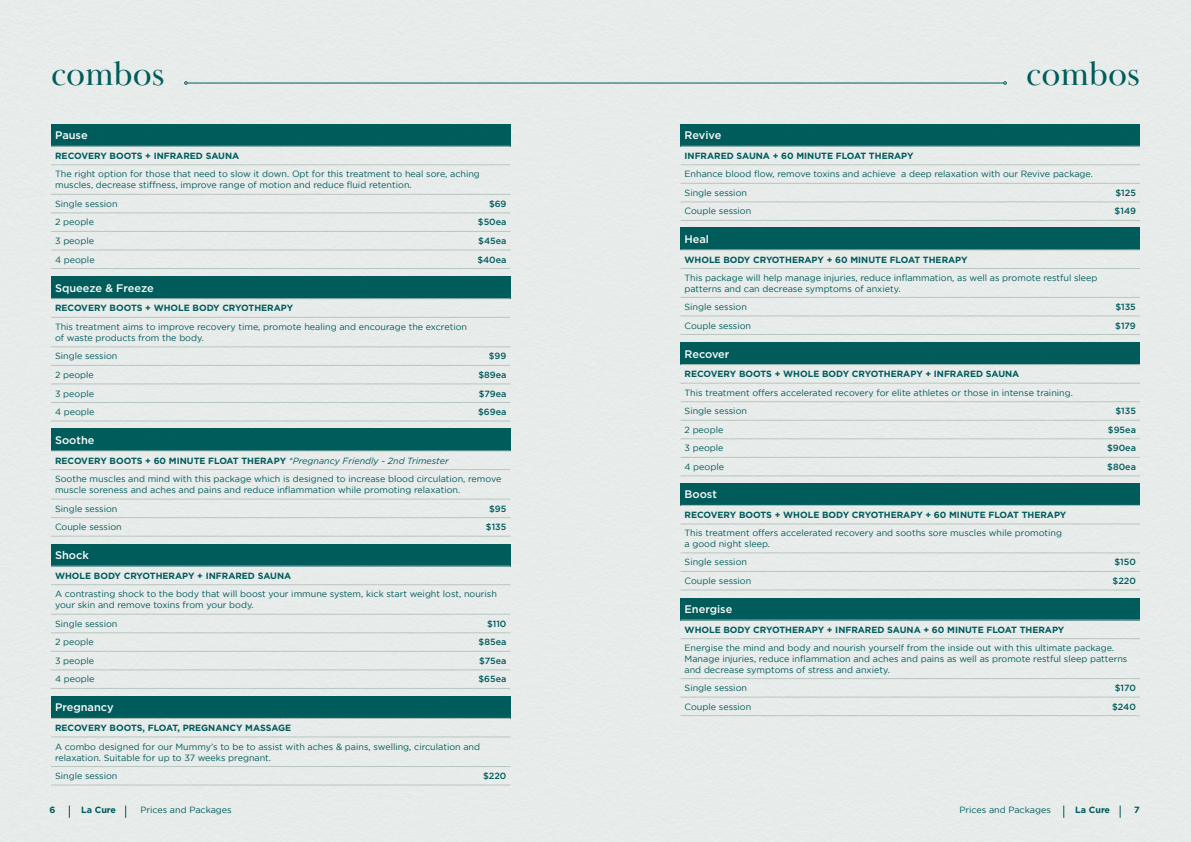
<style>
.page{position:relative;width:1191px;height:842px;background:#fff}
.page>*{position:absolute;margin:0;border:0;box-sizing:border-box;transform-origin:0 0}
.t1{font:35px "Baskerville Display PT";color:#005e5d}
.t2{font:500 11px "Gotham";color:#fff}
.t3{font:9px/11px "Gotham";color:#005e5d}
.t4{font:700 9px "Gotham";color:#005e5d}
.t5{font:500 9px "Gotham";color:#005e5d}
.s1{font-weight:700}
.s2{font-style:italic}
</style>
<div class="page">
<img style="left:0;top:0;width:1191px;height:842px">
<h1 class="t1" style="left:51px;top:52px;width:115px">combos</h1>
<h1 class="t1" style="left:1026px;top:52px;width:115px">combos</h1>
<p class="t2" style="left:55px;top:129px;width:34px">Pause</p>
<p class="t4" style="left:55px;top:150px;width:186px">RECOVERY BOOTS + INFRARED SAUNA</p>
<p class="t3" style="left:55px;top:169px;width:426px">The right option for those that need to slow it down. Opt for this treatment to heal sore, aching muscles, decrease stiffness, improve range of motion and reduce fluid retention.</p>
<p class="t3" style="left:55px;top:198px;width:64px">Single session</p>
<p class="t5" style="left:489px;top:199px;width:19px">$69</p>
<p class="t3" style="left:55px;top:217px;width:40px">2 people</p>
<p class="t5" style="left:478px;top:217px;width:30px">$50ea</p>
<p class="t3" style="left:55px;top:235px;width:41px">3 people</p>
<p class="t5" style="left:478px;top:236px;width:30px">$45ea</p>
<p class="t3" style="left:55px;top:254px;width:41px">4 people</p>
<p class="t5" style="left:477px;top:254px;width:31px">$40ea</p>
<p class="t2" style="left:55px;top:282px;width:100px">Squeeze &amp; Freeze</p>
<p class="t4" style="left:55px;top:303px;width:240px">RECOVERY BOOTS + WHOLE BODY CRYOTHERAPY</p>
<p class="t3" style="left:55px;top:321px;width:413px">This treatment aims to improve recovery time, promote healing and encourage the excretion of waste products from the body.</p>
<p class="t3" style="left:55px;top:351px;width:64px">Single session</p>
<p class="t5" style="left:489px;top:351px;width:19px">$99</p>
<p class="t3" style="left:55px;top:369px;width:40px">2 people</p>
<p class="t5" style="left:478px;top:370px;width:30px">$89ea</p>
<p class="t3" style="left:55px;top:388px;width:41px">3 people</p>
<p class="t5" style="left:479px;top:388px;width:29px">$79ea</p>
<p class="t3" style="left:55px;top:406px;width:41px">4 people</p>
<p class="t5" style="left:478px;top:407px;width:30px">$69ea</p>
<p class="t2" style="left:55px;top:434px;width:41px">Soothe</p>
<p class="t3" style="left:55px;top:451px;width:448px;line-height:18.5px"><span class="s1">RECOVERY BOOTS + 60 MINUTE FLOAT THERAPY</span> <span class="s2">*Pregnancy Friendly - 2nd Trimester<br></span>Soothe muscles and mind with this package which is designed to increase blood circulation, remove</p>
<p class="t3" style="left:55px;top:480px;width:407px;line-height:18.5px">muscle soreness and aches and pains and reduce inflammation while promoting relaxation.<br>Single session</p>
<p class="t5" style="left:489px;top:503px;width:19px">$95</p>
<p class="t3" style="left:55px;top:521px;width:68px">Couple session</p>
<p class="t5" style="left:486px;top:522px;width:22px">$135</p>
<p class="t2" style="left:55px;top:549px;width:35px">Shock</p>
<p class="t4" style="left:55px;top:570px;width:238px">WHOLE BODY CRYOTHERAPY + INFRARED SAUNA</p>
<p class="t3" style="left:55px;top:588px;width:443px">A contrasting shock to the body that will boost your immune system, kick start weight lost, nourish your skin and remove toxins from your body.</p>
<p class="t3" style="left:55px;top:618px;width:64px">Single session</p>
<p class="t5" style="left:487px;top:618px;width:21px">$110</p>
<p class="t3" style="left:55px;top:636px;width:40px">2 people</p>
<p class="t5" style="left:478px;top:637px;width:29px">$85ea</p>
<p class="t3" style="left:55px;top:655px;width:41px">3 people</p>
<p class="t5" style="left:479px;top:656px;width:29px">$75ea</p>
<p class="t3" style="left:55px;top:674px;width:41px">4 people</p>
<p class="t5" style="left:478px;top:674px;width:29px">$65ea</p>
<p class="t2" style="left:55px;top:701px;width:60px">Pregnancy</p>
<p class="t4" style="left:55px;top:722px;width:238px">RECOVERY BOOTS, FLOAT, PREGNANCY MASSAGE</p>
<p class="t3" style="left:55px;top:741px;width:426px">A combo designed for our Mummy’s to be to assist with aches &amp; pains, swelling, circulation and relaxation. Suitable for up to 37 weeks pregnant.</p>
<p class="t3" style="left:55px;top:770px;width:64px">Single session</p>
<p class="t5" style="left:483px;top:771px;width:25px">$220</p>
<p class="t2" style="left:684px;top:129px;width:38px">Revive</p>
<p class="t4" style="left:684px;top:150px;width:231px">INFRARED SAUNA + 60 MINUTE FLOAT THERAPY</p>
<p class="t3" style="left:684px;top:165px;width:410px;line-height:18.5px">Enhance blood flow, remove toxins and achieve a deep relaxation with our Revive package.<br>Single session</p>
<p class="t5" style="left:1115px;top:188px;width:22px">$125</p>
<p class="t3" style="left:684px;top:206px;width:68px">Couple session</p>
<p class="t5" style="left:1114px;top:206px;width:23px">$149</p>
<p class="t2" style="left:684px;top:233px;width:26px">Heal</p>
<p class="t4" style="left:684px;top:254px;width:285px">WHOLE BODY CRYOTHERAPY + 60 MINUTE FLOAT THERAPY</p>
<p class="t3" style="left:684px;top:272px;width:414px">This package will help manage injuries, reduce inflammation, as well as promote restful sleep patterns and can decrease symptoms of anxiety.</p>
<p class="t3" style="left:684px;top:301px;width:64px">Single session</p>
<p class="t5" style="left:1115px;top:302px;width:22px">$135</p>
<p class="t3" style="left:684px;top:320px;width:68px">Couple session</p>
<p class="t5" style="left:1115px;top:320px;width:22px">$179</p>
<p class="t2" style="left:684px;top:347px;width:46px">Recover</p>
<p class="t4" style="left:684px;top:369px;width:336px">RECOVERY BOOTS + WHOLE BODY CRYOTHERAPY + INFRARED SAUNA</p>
<p class="t3" style="left:684px;top:383px;width:390px;line-height:18.5px">This treatment offers accelerated recovery for elite athletes or those in intense training.<br>Single session</p>
<p class="t5" style="left:1115px;top:406px;width:22px">$135</p>
<p class="t3" style="left:684px;top:424px;width:40px">2 people</p>
<p class="t5" style="left:1108px;top:424px;width:29px">$95ea</p>
<p class="t3" style="left:684px;top:442px;width:41px">3 people</p>
<p class="t5" style="left:1107px;top:443px;width:30px">$90ea</p>
<p class="t3" style="left:684px;top:461px;width:41px">4 people</p>
<p class="t5" style="left:1107px;top:462px;width:30px">$80ea</p>
<p class="t2" style="left:684px;top:488px;width:34px">Boost</p>
<p class="t4" style="left:684px;top:510px;width:383px">RECOVERY BOOTS + WHOLE BODY CRYOTHERAPY + 60 MINUTE FLOAT THERAPY</p>
<p class="t3" style="left:684px;top:527px;width:379px">This treatment offers accelerated recovery and sooths sore muscles while promoting a good night sleep.</p>
<p class="t3" style="left:684px;top:557px;width:64px">Single session</p>
<p class="t5" style="left:1114px;top:557px;width:23px">$150</p>
<p class="t3" style="left:684px;top:575px;width:68px">Couple session</p>
<p class="t5" style="left:1112px;top:576px;width:25px">$220</p>
<p class="t2" style="left:684px;top:603px;width:49px">Energise</p>
<p class="t4" style="left:684px;top:624px;width:381px">WHOLE BODY CRYOTHERAPY + INFRARED SAUNA + 60 MINUTE FLOAT THERAPY</p>
<p class="t3" style="left:684px;top:642px;width:444px">Energise the mind and body and nourish yourself from the inside out with this ultimate package.<br>Manage injuries, reduce inflammation and aches and pains as well as promote restful sleep patterns and decrease symptoms of stress and anxiety.</p>
<p class="t3" style="left:684px;top:682px;width:64px">Single session</p>
<p class="t5" style="left:1114px;top:683px;width:23px">$170</p>
<p class="t3" style="left:684px;top:701px;width:68px">Couple session</p>
<p class="t5" style="left:1112px;top:701px;width:25px">$240</p>
<p class="t4" style="left:49px;top:805px;width:7px">6</p>
<p class="t4" style="left:81px;top:805px;width:36px">La Cure</p>
<p class="t3" style="left:140px;top:804px;width:93px">Prices and Packages</p>
<p class="t3" style="left:959px;top:804px;width:93px">Prices and Packages</p>
<p class="t4" style="left:1075px;top:805px;width:36px">La Cure</p>
<p class="t4" style="left:1134px;top:805px;width:7px">7</p>
</div>
